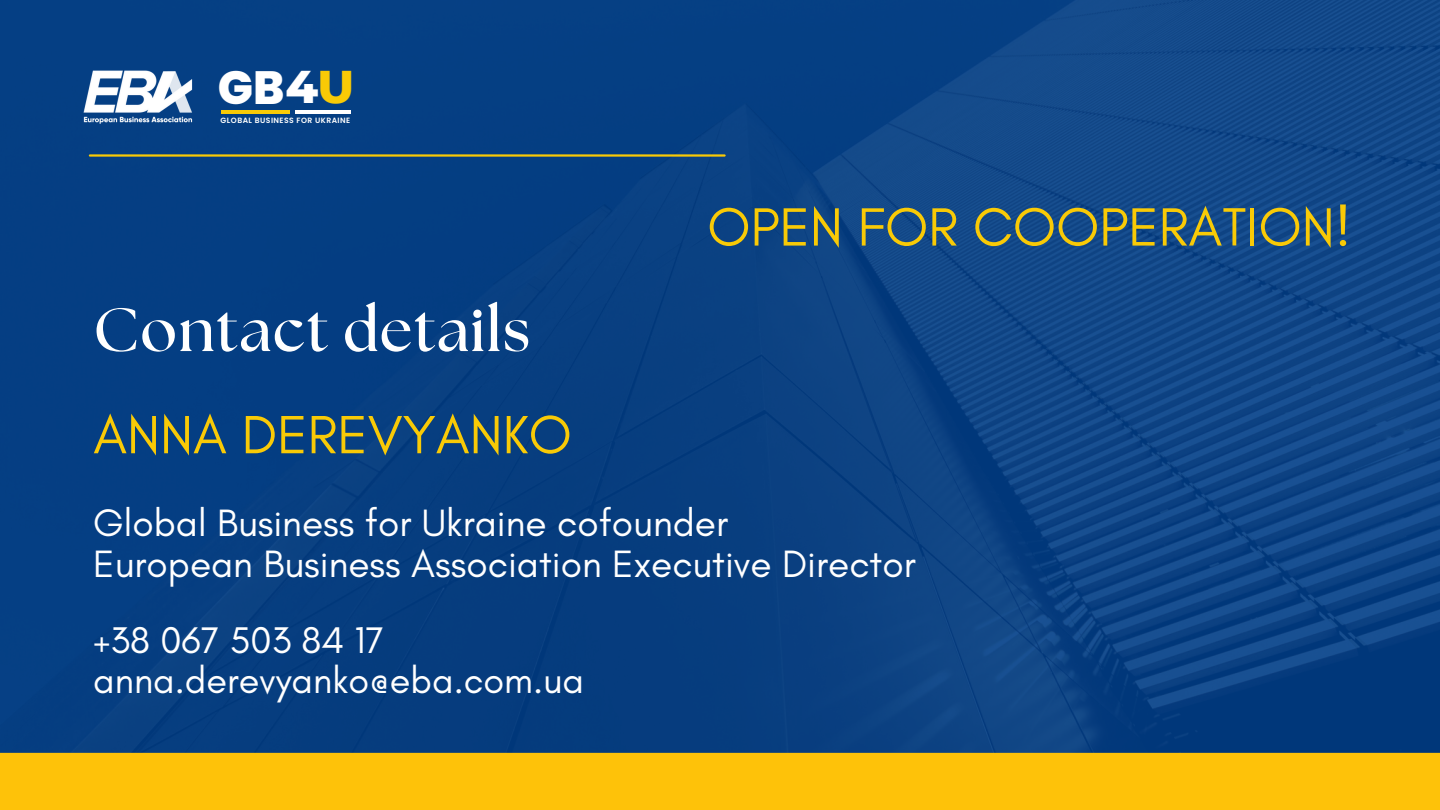
<style>
.page{position:relative;width:1440px;height:810px;background:#fff}
.page>*{position:absolute;margin:0;border:0;box-sizing:border-box;transform-origin:0 0}
.t1{font:700 61px "The Seasons";letter-spacing:.025em;color:#fff}
.t2{font:54.8px "Glacial Indifference";color:#f9ca06}
.t3{font:800 46.6px "Poppins";color:#fff}
.t4{font:38.8px/41.2px "Glacial Indifference";color:#fff}
.t5{font:37.8px/40.5px "Glacial Indifference";color:#fff}
.t6{font:600 7.6px "Poppins";letter-spacing:.06em;color:#fff}
.s1{font-family:"Montserrat";font-size:46.8px}
.s2{font-family:"Montserrat";font-size:46.8px;color:#f9ca06}
</style>
<div class="page">
<img style="left:0;top:0;width:1440px;height:753px">
<div style="left:0;top:753px;width:1440px;height:57px;background:#fec209"></div>
<hr style="left:89px;top:154px;width:637px;height:3px;background:#f9ca06">
<hr style="left:221px;top:110px;width:69px;height:4px;background:#f9ca06">
<hr style="left:295px;top:110px;width:56px;height:4px;background:#fff">
<img style="left:59px;top:26px;width:152px;height:152px">
<p class="t3" style="left:218px;top:55px;width:138px">GB<span class="s1">4</span><span class="s2">U</span></p>
<p class="t6" style="left:221px;top:115px;width:131px">GLOBAL BUSINESS FOR UKRAINE</p>
<h1 class="t1" style="left:93px;top:302px;width:439px">Contact details</h1>
<h2 class="t2" style="left:93px;top:401px;width:480px">ANNA DEREVYANKO</h2>
<h2 class="t2" style="left:707px;top:194px;width:645px">OPEN FOR COOPERATION!</h2>
<p class="t4" style="left:93px;top:501px;width:824px">Global Business for Ukraine cofounder<br>European Business Association Executive Director</p>
<p class="t5" style="left:93px;top:619px;width:492px">+38 067 503 84 17 anna.derevyanko@eba.com.ua</p>
</div>
